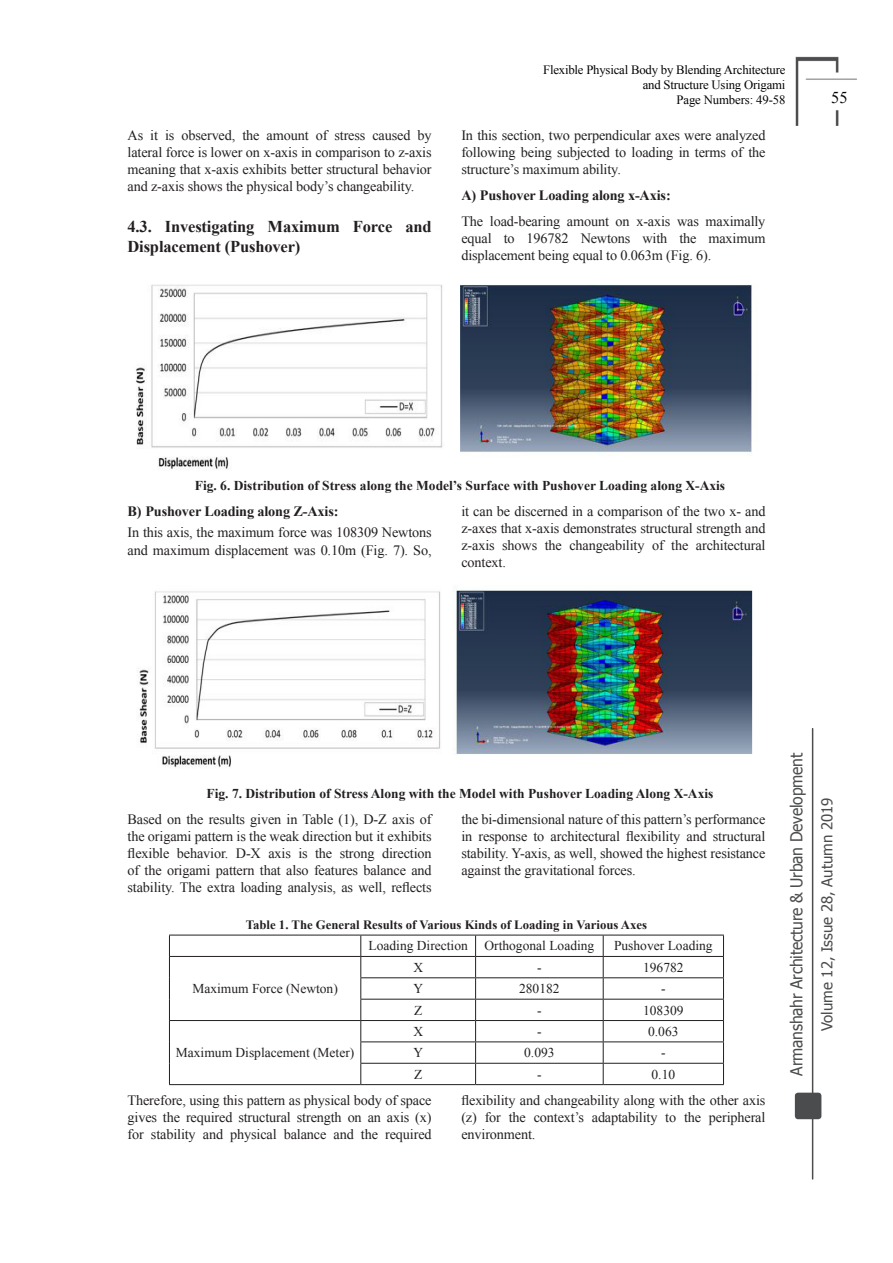
<style>
.page{position:relative;width:893px;height:1263px;background:#fff}
.page>*{position:absolute;margin:0;border:0;box-sizing:border-box;transform-origin:0 0}
.Titr_2{font:700 16.5px/19.8px "Times New Roman";letter-spacing:-.01em;color:#231f20}
.t1{font:16.5px "Tahoma";letter-spacing:-.01em;color:#4b4c4d;scale:.95 1}
.t2{font:16.5px "Times New Roman";color:#040503}
.t3{font:15px "Tahoma";color:#4b4c4d}
.Text{font:14.25px/17.1px "Times New Roman";letter-spacing:-.01em;color:#231f20;text-align:justify}
.Text-2{font:700 14.25px "Times New Roman";letter-spacing:-.01em;color:#231f20}
.Picture_Description{font:700 13.5px "Times New Roman";color:#231f20}
.Text-3{font:13.5px "Times New Roman";color:#231f20}
.t4{font:12.75px/15.3px "Times New Roman";letter-spacing:-.015em;color:#040503;text-align:right}
.Table_Description__A{font:700 12.75px "Times New Roman";color:#231f20}
.s1{color:#fff}
</style>
<div class="page">
<img style="left:795px;top:56px;width:62px;height:70px">
<div style="left:795px;top:1093px;width:26px;height:26px;background:#4b4c4d;border-radius:3px"></div>
<hr style="left:812px;top:729px;width:1px;height:450px;background:#4b4c4d">
<img style="left:136px;top:284px;width:616px;height:186px">
<img style="left:138px;top:588px;width:615px;height:180px">
<hr style="left:169px;top:935px;width:192px;height:1px;background:#231f20">
<hr style="left:361px;top:935px;width:115px;height:1px;background:#231f20">
<hr style="left:476px;top:935px;width:127px;height:1px;background:#231f20">
<hr style="left:603px;top:935px;width:121px;height:1px;background:#231f20">
<hr style="left:169px;top:956px;width:192px;height:1px;background:#231f20">
<hr style="left:361px;top:956px;width:115px;height:1px;background:#231f20">
<hr style="left:476px;top:956px;width:127px;height:1px;background:#231f20">
<hr style="left:603px;top:956px;width:121px;height:1px;background:#231f20">
<hr style="left:360px;top:977px;width:116px;height:1px;background:#231f20">
<hr style="left:476px;top:977px;width:127px;height:1px;background:#231f20">
<hr style="left:603px;top:977px;width:121px;height:1px;background:#231f20">
<hr style="left:360px;top:999px;width:116px;height:1px;background:#231f20">
<hr style="left:476px;top:999px;width:127px;height:1px;background:#231f20">
<hr style="left:603px;top:999px;width:121px;height:1px;background:#231f20">
<hr style="left:169px;top:1020px;width:192px;height:1px;background:#231f20">
<hr style="left:361px;top:1020px;width:115px;height:1px;background:#231f20">
<hr style="left:476px;top:1020px;width:127px;height:1px;background:#231f20">
<hr style="left:603px;top:1020px;width:121px;height:1px;background:#231f20">
<hr style="left:360px;top:1041px;width:116px;height:1px;background:#231f20">
<hr style="left:476px;top:1041px;width:127px;height:1px;background:#231f20">
<hr style="left:603px;top:1041px;width:121px;height:1px;background:#231f20">
<svg style="left:169px;top:935px;width:1px;height:149px"></svg>
<hr style="left:360px;top:1063px;width:116px;height:1px;background:#231f20">
<svg style="left:360px;top:935px;width:1px;height:149px"></svg>
<hr style="left:476px;top:1063px;width:127px;height:1px;background:#231f20">
<svg style="left:475px;top:935px;width:1px;height:149px"></svg>
<hr style="left:603px;top:1063px;width:121px;height:1px;background:#231f20">
<svg style="left:603px;top:935px;width:1px;height:149px"></svg>
<svg style="left:723px;top:935px;width:1px;height:149px"></svg>
<hr style="left:169px;top:1084px;width:192px;height:1px;background:#231f20">
<hr style="left:361px;top:1084px;width:115px;height:1px;background:#231f20">
<hr style="left:476px;top:1084px;width:127px;height:1px;background:#231f20">
<hr style="left:603px;top:1084px;width:121px;height:1px;background:#231f20">
<p class="Text" style="left:128px;top:127px;width:306px">As it is observed, the amount of stress caused by lateral force is lower on x-axis in comparison to z-axis meaning that x-axis exhibits better structural behavior and z-axis shows the physical body’s changeability.</p>
<p class="Titr_2" style="left:128px;top:217px;width:306px">4.3. Investigating Maximum Force and<br>Displacement (Pushover)</p>
<p class="t4" style="left:543px;top:61px;width:244px">Flexible Physical Body by Blending Architecture and Structure Using Origami<br>Page Numbers: 49-58</p>
<p class="Text" style="left:461px;top:127px;width:306px">In this section, two perpendicular axes were analyzed following being subjected to loading in terms of the structure’s maximum ability.</p>
<p class="Text-2" style="left:461px;top:185px;width:211px">A)<span class="s1">i</span>Pushover Loading along x-Axis:</p>
<p class="Text" style="left:461px;top:212px;width:306px">The load-bearing amount on x-axis was maximally equal to 196782 Newtons with the maximum displacement being equal to 0.063m (Fig. 6).</p>
<p class="t2" style="left:831px;top:86px;width:18px">55</p>
<p class="Picture_Description" style="left:195px;top:477px;width:532px">Fig. 6. Distribution of Stress along the Model’s Surface with Pushover Loading along X-Axis</p>
<p class="Text-2" style="left:128px;top:501px;width:212px">B)<span class="s1">i</span>Pushover Loading along Z-Axis:</p>
<p class="Text" style="left:128px;top:524px;width:306px">In this axis, the maximum force was 108309 Newtons and maximum displacement was 0.10m (Fig. 7). So,</p>
<p class="Text" style="left:461px;top:502px;width:306px">it can be discerned in a comparison of the two x- and z-axes that x-axis demonstrates structural strength and z-axis shows the changeability of the architectural context.</p>
<p class="Picture_Description" style="left:206px;top:784px;width:508px">Fig. 7. Distribution of Stress Along with the Model with Pushover Loading Along X-Axis</p>
<p class="Text" style="left:128px;top:810px;width:306px">Based on the results given in Table (1), D-Z axis of the origami pattern is the weak direction but it exhibits flexible behavior. D-X axis is the strong direction of the origami pattern that also features balance and stability. The extra loading analysis, as well, reflects</p>
<p class="Text" style="left:461px;top:810px;width:306px">the bi-dimensional nature of this pattern’s performance in response to architectural flexibility and structural stability. Y-axis, as well, showed the highest resistance against the gravitational forces.</p>
<p class="Table_Description__A" style="left:246px;top:916px;width:403px">Table 1. The General Results of Various Kinds of Loading in Various Axes</p>
<p class="Text-3" style="left:368px;top:937px;width:101px">Loading Direction</p>
<p class="Text-3" style="left:484px;top:937px;width:111px">Orthogonal Loading</p>
<p class="Text-3" style="left:614px;top:937px;width:100px">Pushover Loading</p>
<p class="Text-3" style="left:192px;top:979px;width:147px">Maximum Force (Newton)</p>
<p class="Text-3" style="left:413px;top:958px;width:11px">X</p>
<p class="Text-3" style="left:537px;top:958px;width:6px">-</p>
<p class="Text-3" style="left:643px;top:958px;width:42px">196782</p>
<p class="Text-3" style="left:413px;top:979px;width:11px">Y</p>
<p class="Text-3" style="left:519px;top:979px;width:42px">280182</p>
<p class="Text-3" style="left:661px;top:979px;width:6px">-</p>
<p class="Text-3" style="left:414px;top:1001px;width:10px">Z</p>
<p class="Text-3" style="left:537px;top:1001px;width:6px">-</p>
<p class="Text-3" style="left:643px;top:1001px;width:42px">108309</p>
<p class="Text-3" style="left:413px;top:1022px;width:11px">X</p>
<p class="Text-3" style="left:537px;top:1022px;width:6px">-</p>
<p class="Text-3" style="left:648px;top:1022px;width:32px">0.063</p>
<p class="Text-3" style="left:413px;top:1044px;width:11px">Y</p>
<p class="Text-3" style="left:524px;top:1044px;width:32px">0.093</p>
<p class="Text-3" style="left:661px;top:1044px;width:6px">-</p>
<p class="Text-3" style="left:414px;top:1065px;width:10px">Z</p>
<p class="Text-3" style="left:537px;top:1065px;width:6px">-</p>
<p class="Text-3" style="left:651px;top:1065px;width:25px">0.10</p>
<p class="Text" style="left:128px;top:1091px;width:306px">Therefore, using this pattern as physical body of space gives the required structural strength on an axis (x) for stability and physical balance and the required</p>
<p class="Text" style="left:461px;top:1091px;width:306px">flexibility and changeability along with the other axis (z) for the context’s adaptability to the peripheral environment.</p>
<p class="Text-3" style="left:176px;top:1044px;width:180px">Maximum Displacement (Meter)</p>
<p class="t1" style="left:785px;top:1076px;width:341px;rotate:-90deg">Armanshahr Architecture &amp; Urban Development</p>
<p class="t3" style="left:817px;top:1031px;width:235px;rotate:-90deg">Volume 12, Issue 28, Autumn 2019</p>
</div>
